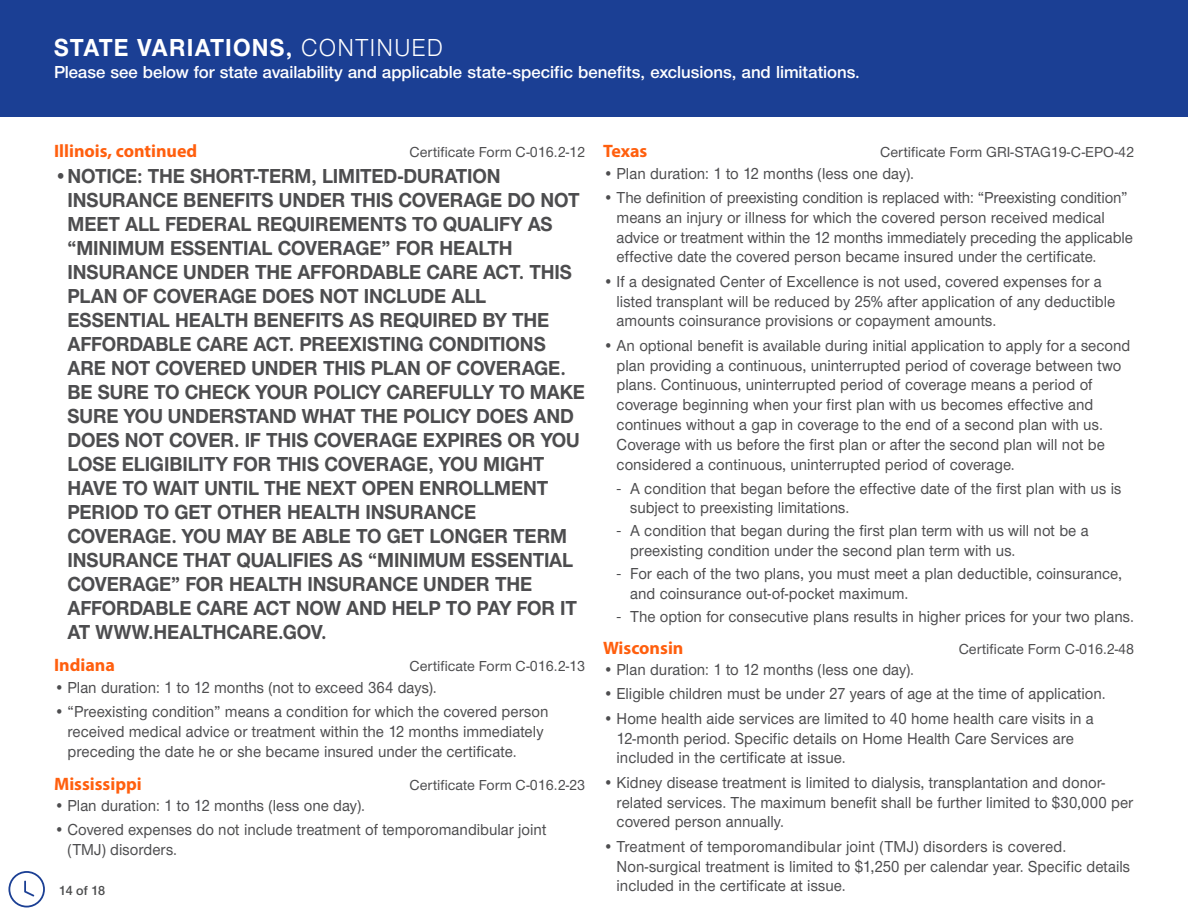
<style>
.page{position:relative;width:1188px;height:918px;background:#fff}
.page>*{position:absolute;margin:0;border:0;box-sizing:border-box;transform-origin:0 0}
.t1{font:700 25.5px "UHC Sans";letter-spacing:.045em;color:#fff;scale:.95 1}
.t2{font:700 21px/24px "UHC Sans";letter-spacing:-.01em;color:#4d4d4f;scale:.95 1}
.t3{font:600 18px "UHC Sans";color:#fff}
.t4{font:700 18px "Myriad Pro";color:#ff5f0e}
.t5{font:500 16.5px/19.8px "UHC Sans";color:#4d4d4f;scale:.95 1}
.t6{font:500 15px "UHC Sans";color:#4d4d4f}
.t7{font:600 13.5px "UHC Sans";color:#4b4c4d}
.s1{font-weight:400}
.s2{font-family:"Myriad Pro";font-weight:400}
</style>
<div class="page">
<div style="left:0;top:0;width:1188px;height:117px;background:#1b3f94"></div>
<svg style="left:8px;top:871px;width:37px;height:37px"></svg>
<h1 class="t1" style="left:54px;top:30px;width:411px">STATE VARIATIONS, <span class="s1">CONTINUED</span></h1>
<p class="t3" style="left:54px;top:60px;width:807px">Please see below for state availability and applicable state-specific benefits, exclusions, and limitations.</p>
<p class="t4" style="left:54px;top:139px;width:145px">Illinois, continued</p>
<p class="t6" style="left:410px;top:142px;width:177px">Certificate Form C-016.2-12</p>
<p class="t2" style="left:68px;top:163px;width:546px;text-indent:-14px">•NOTICE: THE SHORT-TERM, LIMITED-DURATION INSURANCE BENEFITS UNDER THIS COVERAGE DO NOT MEET ALL FEDERAL REQUIREMENTS TO QUALIFY AS “MINIMUM ESSENTIAL COVERAGE” FOR HEALTH INSURANCE UNDER THE AFFORDABLE CARE ACT. THIS PLAN OF COVERAGE DOES NOT INCLUDE ALL ESSENTIAL HEALTH BENEFITS AS REQUIRED BY THE AFFORDABLE CARE ACT. PREEXISTING CONDITIONS ARE NOT COVERED UNDER THIS PLAN OF COVERAGE.<br>BE SURE TO CHECK YOUR POLICY CAREFULLY TO MAKE SURE YOU UNDERSTAND WHAT THE POLICY DOES AND DOES NOT COVER. IF THIS COVERAGE EXPIRES OR YOU LOSE ELIGIBILITY FOR THIS COVERAGE, YOU MIGHT HAVE TO WAIT UNTIL THE NEXT OPEN ENROLLMENT PERIOD TO GET OTHER HEALTH INSURANCE COVERAGE. YOU MAY BE ABLE TO GET LONGER TERM INSURANCE THAT QUALIFIES AS “MINIMUM ESSENTIAL COVERAGE” FOR HEALTH INSURANCE UNDER THE AFFORDABLE CARE ACT NOW AND HELP TO PAY FOR IT AT WWW.HEALTHCARE.GOV.</p>
<p class="t4" style="left:54px;top:654px;width:62px">Indiana</p>
<p class="t6" style="left:410px;top:656px;width:177px">Certificate Form C-016.2-13</p>
<p class="t5" style="left:54px;top:677px;width:404px">• Plan duration: 1 to 12 months (not to exceed 364 days).</p>
<p class="t5" style="left:67px;top:701px;width:508px;text-indent:-13px">• “Preexisting condition” means a condition for which the covered person received medical advice or treatment within the 12 months immediately preceding the date he or she became insured under the certificate.</p>
<p class="t4" style="left:54px;top:772px;width:89px">Mississippi</p>
<p class="t6" style="left:410px;top:775px;width:177px">Certificate Form C-016.2-23</p>
<p class="t5" style="left:54px;top:795px;width:329px">• Plan duration: 1 to 12 months (less one day).</p>
<p class="t5" style="left:67px;top:819px;width:506px;text-indent:-13px">• Covered expenses do not include treatment of temporomandibular joint (TMJ) disorders.</p>
<p class="t7" style="left:59px;top:881px;width:48px">14 of 18</p>
<p class="t4" style="left:603px;top:139px;width:46px">Texas</p>
<p class="t6" style="left:880px;top:142px;width:256px">Certificate Form GRI-STAG19-C-EPO-42</p>
<p class="t5" style="left:603px;top:162px;width:329px">• Plan duration: 1 to 12 months (less one day).</p>
<p class="t5" style="left:617px;top:187px;width:545px;text-indent:-13px">• The definition of preexisting condition is replaced with: “Preexisting condition” means an injury or illness for which the covered person received medical advice or treatment within the 12 months immediately preceding the applicable effective date the covered person became insured under the certificate.</p>
<p class="t5" style="left:617px;top:271px;width:526px;text-indent:-13px">• If a designated Center of Excellence is not used, covered expenses for a listed transplant will be reduced by 25% after application of any deductible amounts coinsurance provisions or copayment amounts.</p>
<p class="t5" style="left:617px;top:335px;width:542px;text-indent:-13px">• An optional benefit is available during initial application to apply for a second plan providing a continuous, uninterrupted period of coverage between two plans. Continuous, uninterrupted period of coverage means a period of coverage beginning when your first plan with us becomes effective and continues without a gap in coverage to the end of a second plan with us.<br>Coverage with us before the first plan or after the second plan will not be considered a continuous, uninterrupted period of coverage.</p>
<p class="t5" style="left:630px;top:478px;width:519px;text-indent:-13px"><span class="s2">-</span> A condition that began before the effective date of the first plan with us is subject to preexisting limitations.</p>
<p class="t5" style="left:630px;top:520px;width:484px;text-indent:-13px"><span class="s2">-</span> A condition that began during the first plan term with us will not be a preexisting condition under the second plan term with us.</p>
<p class="t5" style="left:630px;top:563px;width:519px;text-indent:-13px"><span class="s2">-</span> For each of the two plans, you must meet a plan deductible, coinsurance, and coinsurance out-of-pocket maximum.</p>
<p class="t5" style="left:617px;top:606px;width:546px"><span class="s2">-</span> The option for consecutive plans results in higher prices for your two plans.</p>
<p class="t4" style="left:603px;top:636px;width:82px">Wisconsin</p>
<p class="t6" style="left:959px;top:639px;width:177px">Certificate Form C-016.2-48</p>
<p class="t5" style="left:603px;top:659px;width:329px">• Plan duration: 1 to 12 months (less one day).</p>
<p class="t5" style="left:603px;top:683px;width:531px">• Eligible children must be under 27 years of age at the time of application.</p>
<p class="t5" style="left:617px;top:708px;width:504px;text-indent:-13px">• Home health aide services are limited to 40 home health care visits in a<br>12-month period. Specific details on Home Health Care Services are included in the certificate at issue.</p>
<p class="t5" style="left:617px;top:772px;width:545px;text-indent:-13px">• Kidney disease treatment is limited to dialysis, transplantation and donor&shy;related services. The maximum benefit shall be further limited to $30,000 per covered person annually.</p>
<p class="t5" style="left:617px;top:836px;width:542px;text-indent:-14px">• Treatment of temporomandibular joint (TMJ) disorders is covered.<br>Non-surgical treatment is limited to $1,250 per calendar year. Specific details included in the certificate at issue.</p>
</div>
